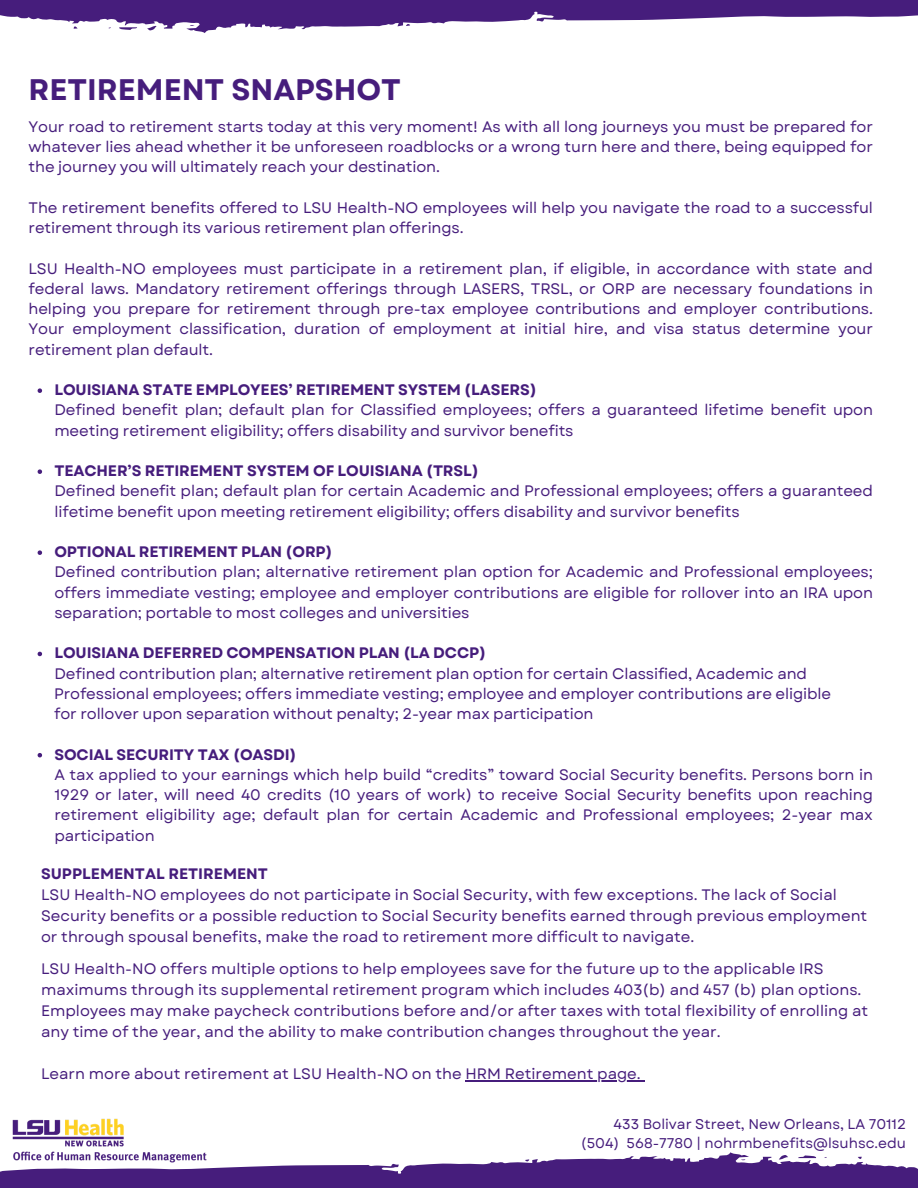
<style>
.page{position:relative;width:918px;height:1188px;background:#fff}
.page>*{position:absolute;margin:0;border:0;box-sizing:border-box;transform-origin:0 0}
.t1{font:700 29.7px "Garet";color:#461d7c}
.t2{font:15.15px/20.2px "Garet";letter-spacing:-.01em;color:#461d7c}
.t3{font:700 15.15px "Garet";letter-spacing:-.01em;color:#461d7c}
.t4{font:14.1px "Garet";color:#461d7c}
</style>
<div class="page">
<svg style="left:38px;top:388px;width:4px;height:5px"></svg>
<svg style="left:38px;top:469px;width:4px;height:5px"></svg>
<svg style="left:38px;top:550px;width:4px;height:5px"></svg>
<svg style="left:38px;top:652px;width:4px;height:4px"></svg>
<svg style="left:38px;top:753px;width:4px;height:4px"></svg>
<img style="left:12px;top:1118px;width:112px;height:34px">
<svg style="left:0;top:1152px;width:918px;height:36px"></svg>
<hr style="left:466px;top:1080px;width:175px;height:1px;background:#461d7c">
<svg style="left:0;top:0;width:918px;height:33px"></svg>
<p class="t1" style="left:29px;top:68px;width:374px">RETIREMENT SNAPSHOT</p>
<p class="t2" style="left:29px;top:117px;width:846px;text-align:justify">Your road to retirement starts today at this very moment! As with all long journeys you must be prepared for whatever lies ahead whether it be unforeseen roadblocks or a wrong turn here and there, being equipped for the journey you will ultimately reach your destination.</p>
<h1 class="t2" style="left:29px;top:198px;width:846px">The retirement benefits offered to LSU Health-NO employees will help you navigate the road to a successful retirement through its various retirement plan offerings.</h1>
<p class="t2" style="left:29px;top:258px;width:846px;text-align:justify">LSU Health-NO employees must participate in a retirement plan, if eligible, in accordance with state and federal laws. Mandatory retirement offerings through LASERS, TRSL, or ORP are necessary foundations in helping you prepare for retirement through pre-tax employee contributions and employer contributions.<br>Your employment classification, duration of employment at initial hire, and visa status determine your retirement plan default.</p>
<p class="t3" style="left:54px;top:379px;width:484px">LOUISIANA STATE EMPLOYEES’ RETIREMENT SYSTEM (LASERS)</p>
<p class="t2" style="left:54px;top:400px;width:820px">Defined benefit plan; default plan for Classified employees; offers a guaranteed lifetime benefit upon meeting retirement eligibility; offers disability and survivor benefits</p>
<p class="t3" style="left:54px;top:460px;width:426px">TEACHER’S RETIREMENT SYSTEM OF LOUISIANA (TRSL)</p>
<p class="t2" style="left:54px;top:481px;width:820px">Defined benefit plan; default plan for certain Academic and Professional employees; offers a guaranteed lifetime benefit upon meeting retirement eligibility; offers disability and survivor benefits</p>
<p class="t3" style="left:54px;top:541px;width:280px">OPTIONAL RETIREMENT PLAN (ORP)</p>
<p class="t2" style="left:54px;top:562px;width:820px;text-align:justify">Defined contribution plan; alternative retirement plan option for Academic and Professional employees; offers immediate vesting; employee and employer contributions are eligible for rollover into an IRA upon separation; portable to most colleges and universities</p>
<p class="t3" style="left:54px;top:642px;width:433px">LOUISIANA DEFERRED COMPENSATION PLAN (LA DCCP)</p>
<p class="t2" style="left:54px;top:663px;width:754px">Defined contribution plan; alternative retirement plan option for certain Classified, Academic and</p>
<p class="t2" style="left:54px;top:684px;width:779px">Professional employees; offers immediate vesting; employee and employer contributions are eligible</p>
<p class="t2" style="left:54px;top:704px;width:541px">for rollover upon separation without penalty; 2-year max participation</p>
<p class="t3" style="left:54px;top:743px;width:244px">SOCIAL SECURITY TAX (OASDI)</p>
<p class="t2" style="left:54px;top:765px;width:820px;text-align:justify">A tax applied to your earnings which help build “credits” toward Social Security benefits. Persons born in 1929 or later, will need 40 credits (10 years of work) to receive Social Security benefits upon reaching retirement eligibility age; default plan for certain Academic and Professional employees; 2-year max participation</p>
<p class="t3" style="left:41px;top:863px;width:228px">SUPPLEMENTAL RETIREMENT</p>
<p class="t2" style="left:41px;top:885px;width:828px;line-height:21px">LSU Health-NO employees do not participate in Social Security, with few exceptions. The lack of Social<br>Security benefits or a possible reduction to Social Security benefits earned through previous employment or through spousal benefits, make the road to retirement more difficult to navigate.</p>
<p class="t2" style="left:41px;top:958px;width:829px;line-height:21px">LSU Health-NO offers multiple options to help employees save for the future up to the applicable IRS maximums through its supplemental retirement program which includes 403(b) and 457 (b) plan options.<br>Employees may make paycheck contributions before and/or after taxes with total flexibility of enrolling at any time of the year, and the ability to make contribution changes throughout the year.</p>
<p class="t2" style="left:41px;top:1064px;width:601px">Learn more about retirement at LSU Health-NO on the HRM Retirement page.</p>
<p class="t4" style="left:614px;top:1114px;width:294px">433 Bolivar Street, New Orleans, LA 70112</p>
<p class="t4" style="left:581px;top:1133px;width:327px">(504) 568-7780 | nohrmbenefits@lsuhsc.edu</p>
</div>
